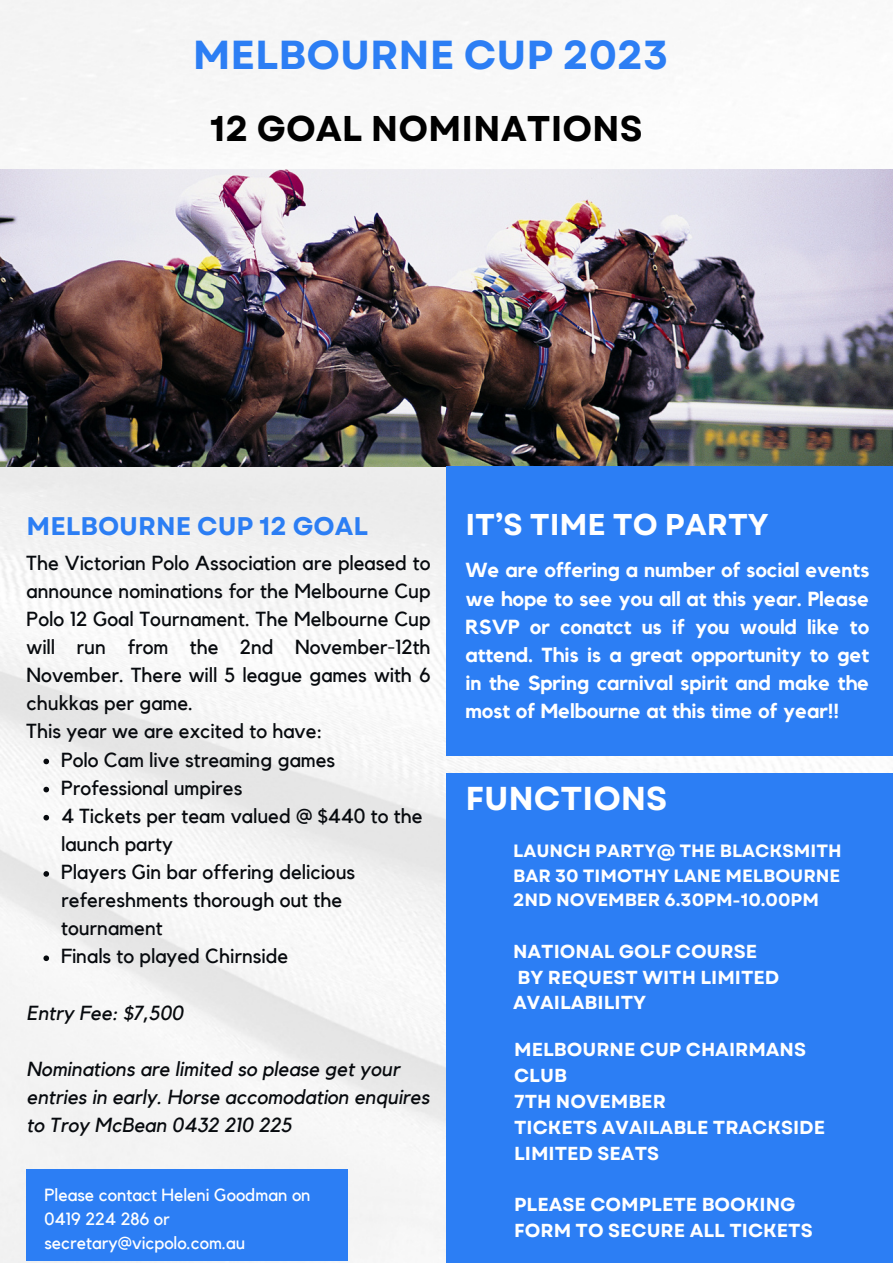
<style>
.page{position:relative;width:893px;height:1264px;background:#fff}
.page>*{position:absolute;margin:0;border:0;box-sizing:border-box;transform-origin:0 0}
.t1{font:700 40.5px "Garet";color:#2c7ef4}
.t2{font:700 35.7px "Garet";color:#000}
.t3{font:700 33px "Garet";color:#fff}
.t4{font:700 30px "Garet";color:#fff}
.t5{font:700 25.5px "Garet";color:#2c7ef4}
.t6{font:20.25px/28px "Kollektif";color:#070a0e}
.t7{font:700 20.25px/28px "Kollektif";color:#fff;text-align:justify}
.t8{font:italic 20.25px/28px "Kollektif";color:#070a0e}
.t9{font:700 18.75px/25.8px "Garet";color:#fff}
.t10{font:700 17.85px/24.8px "Garet";color:#fff}
.t11{font:17.55px/23.5px "Kollektif";color:#fff}
</style>
<div class="page">
<img style="left:0;top:0;width:892px;height:1262px">
<img style="left:0;top:169px;width:892px;height:297px">
<div style="left:446px;top:465px;width:446px;height:290px;background:#2c7ef4"></div>
<div style="left:446px;top:773px;width:446px;height:489px;background:#2c7ef4"></div>
<div style="left:27px;top:1169px;width:321px;height:91px;background:#2c7ef4"></div>
<svg style="left:43px;top:758px;width:6px;height:6px"></svg>
<svg style="left:43px;top:786px;width:6px;height:6px"></svg>
<svg style="left:43px;top:814px;width:6px;height:6px"></svg>
<svg style="left:43px;top:871px;width:6px;height:5px"></svg>
<svg style="left:43px;top:955px;width:6px;height:6px"></svg>
<p class="t1" style="left:193px;top:25px;width:477px">MELBOURNE CUP 2023</p>
<p class="t2" style="left:210px;top:103px;width:434px">12 GOAL NOMINATIONS</p>
<p class="t5" style="left:27px;top:508px;width:343px">MELBOURNE CUP 12 GOAL</p>
<p class="t6" style="left:27px;top:549px;width:405px;text-align:justify">The Victorian Polo Association are pleased to announce nominations for the Melbourne Cup Polo 12 Goal Tournament. The Melbourne Cup will run from the 2nd November-12th November. There will 5 league games with 6 chukkas per game.</p>
<p class="t6" style="left:27px;top:718px;width:297px">This year we are excited to have:</p>
<p class="t6" style="left:61px;top:746px;width:276px">Polo Cam live streaming games</p>
<p class="t6" style="left:61px;top:774px;width:183px">Professional umpires</p>
<p class="t6" style="left:61px;top:802px;width:363px">4 Tickets per team valued @ $440 to the launch party</p>
<p class="t6" style="left:61px;top:858px;width:295px">Players Gin bar offering delicious refereshments thorough out the tournament</p>
<p class="t6" style="left:61px;top:943px;width:229px">Finals to played Chirnside</p>
<p class="t8" style="left:27px;top:999px;width:158px">Entry Fee: $7,500</p>
<p class="t8" style="left:27px;top:1055px;width:404px">Nominations are limited so please get your entries in early. Horse accomodation enquires to Troy McBean 0432 210 225</p>
<p class="t11" style="left:44px;top:1184px;width:268px">Please contact Heleni Goodman on<br>0419 224 286 or secretary@vicpolo.com.au</p>
<p class="t4" style="left:465px;top:503px;width:305px">IT’S TIME TO PARTY</p>
<p class="t7" style="left:465px;top:557px;width:405px">We are offering a number of social events we hope to see you all at this year. Please RSVP or conatct us if you would like to attend. This is a great opportunity to get in the Spring carnival spirit and make the most of Melbourne at this time of year!!</p>
<p class="t3" style="left:465px;top:774px;width:204px">FUNCTIONS</p>
<p class="t10" style="left:513px;top:838px;width:330px">LAUNCH PARTY@ THE BLACKSMITH<br>BAR 30 TIMOTHY LANE MELBOURNE</p>
<p class="t10" style="left:513px;top:887px;width:307px">2ND NOVEMBER 6.30PM-10.00PM</p>
<p class="t9" style="left:513px;top:938px;width:245px">NATIONAL GOLF COURSE</p>
<p class="t9" style="left:513px;top:964px;width:268px">BY REQUEST WITH LIMITED<br>AVAILABILITY</p>
<p class="t9" style="left:514px;top:1036px;width:293px">MELBOURNE CUP CHAIRMANS<br>CLUB</p>
<p class="t9" style="left:514px;top:1088px;width:153px">7TH NOVEMBER</p>
<p class="t9" style="left:514px;top:1114px;width:312px">TICKETS AVAILABLE TRACKSIDE<br>LIMITED SEATS</p>
<p class="t9" style="left:514px;top:1191px;width:300px">PLEASE COMPLETE BOOKING<br>FORM TO SECURE ALL TICKETS</p>
</div>
